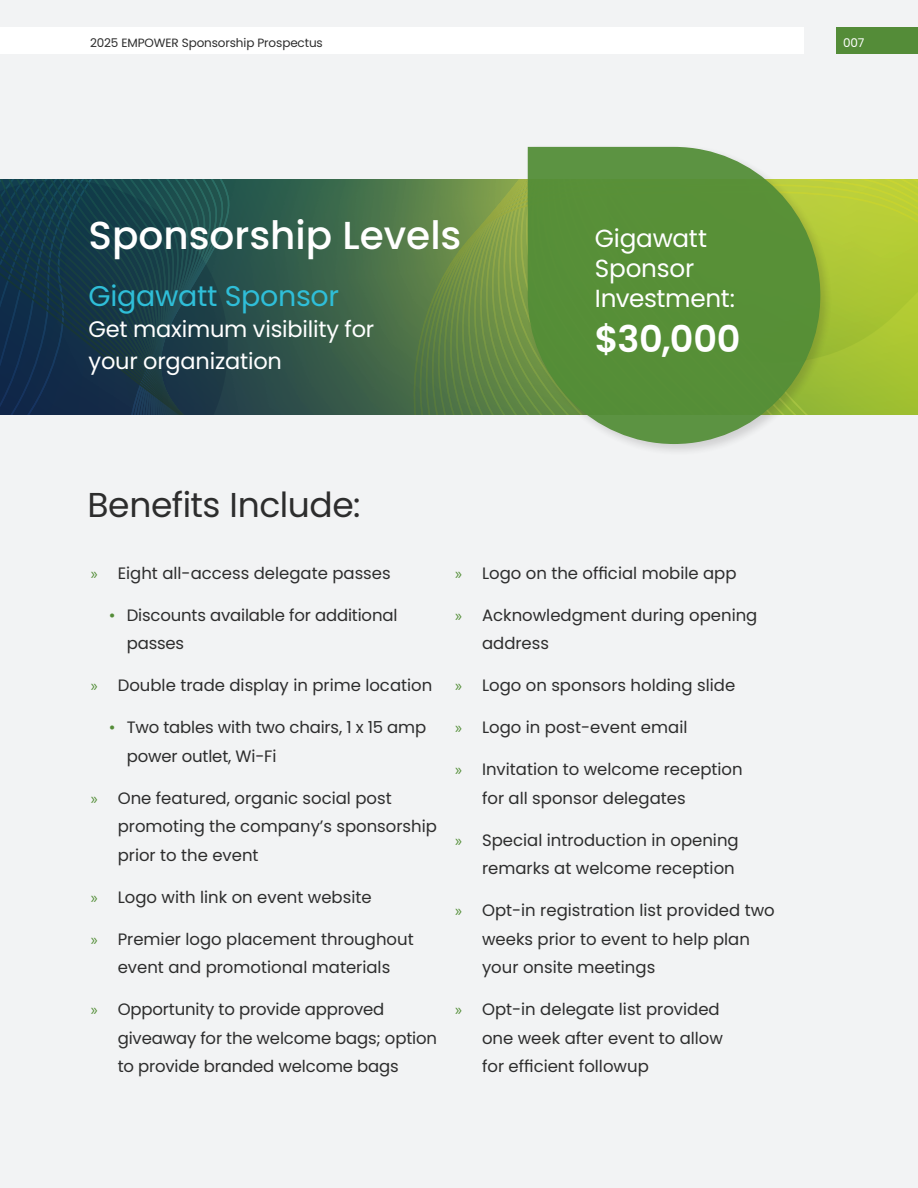
<style>
.page{position:relative;width:918px;height:1188px;background:#f2f3f4}
.page>*{position:absolute;margin:0;border:0;box-sizing:border-box;transform-origin:0 0}
.subhead{font:500 39px "Poppins";color:#fff}
.yes_header{font:600 36.75px "Poppins";color:#fff}
.yes_header-2{font:34.5px "Poppins";letter-spacing:-.01em;color:#2d2d2d}
._2nd_level_body_copy{font:28.5px "Poppins";letter-spacing:-.01em;color:#2fbed8}
.yes_header-3{font:24.75px/30px "Poppins";letter-spacing:-.01em;color:#fff}
._2nd_level_body_copy-2{font:22.5px/31.5px "Poppins";letter-spacing:-.01em;color:#fff}
.t1{font:16.5px/28.5px "Poppins";color:#2d2d2d}
.t2{font:12px "Poppins";letter-spacing:-.01em;color:#2d2d2d}
.t3{font:12px "Poppins";color:#fff}
.s1{font-family:"Myriad Pro";color:#538d37}
.s2{color:#548c38}
</style>
<div class="page">
<div style="left:0;top:179px;width:918px;height:236px;background:linear-gradient(to bottom,#527c4c,#416347)"></div>
<svg style="left:0;top:179px;width:354px;height:236px"></svg>
<svg style="left:414px;top:179px;width:504px;height:236px"></svg>
<svg style="left:0;top:180px;width:228px;height:235px"></svg>
<div style="left:842px;top:388px;width:76px;height:27px;background:#9dbe32"></div>
<div style="left:524px;top:144px;width:309px;height:313px;background:#231f20;opacity:.18"></div>
<svg style="left:528px;top:147px;width:292px;height:297px;fill:#589037"></svg>
<div style="left:836px;top:27px;width:82px;height:27px;background:#548c38"></div>
<div style="left:0;top:27px;width:804px;height:27px;background:#fff"></div>
<p class="t2" style="left:90px;top:36px;width:234px">2025 EMPOWER Sponsorship Prospectus</p>
<p class="t3" style="left:843px;top:36px;width:23px">007</p>
<p class="subhead" style="left:89px;top:213px;width:374px">Sponsorship Levels</p>
<p class="_2nd_level_body_copy" style="left:89px;top:279px;width:252px">Gigawatt Sponsor</p>
<p class="_2nd_level_body_copy-2" style="left:89px;top:314px;width:287px">Get maximum visibility for your organization</p>
<p class="yes_header-2" style="left:87px;top:485px;width:275px">Benefits Include:</p>
<p class="yes_header-3" style="left:595px;top:224px;width:142px">Gigawatt<br>Sponsor<br>Investment:</p>
<p class="yes_header" style="left:595px;top:318px;width:147px">$30,000</p>
<p class="t1" style="left:91px;top:559px;width:302px"><span class="s1">»</span> Eight all-access delegate passes</p>
<p class="t1" style="left:127px;top:601px;width:272px;text-indent:-18px"><span class="s2">•</span> Discounts available for additional passes</p>
<p class="t1" style="left:91px;top:672px;width:343px"><span class="s1">»</span> Double trade display in prime location</p>
<p class="t1" style="left:127px;top:714px;width:301px;text-indent:-18px"><span class="s2">•</span> Two tables with two chairs, 1 x 15 amp power outlet, Wi-Fi</p>
<p class="t1" style="left:118px;top:784px;width:321px;text-indent:-27px"><span class="s1">»</span> One featured, organic social post promoting the company’s sponsorship prior to the event</p>
<p class="t1" style="left:91px;top:883px;width:282px"><span class="s1">»</span> Logo with link on event website</p>
<p class="t1" style="left:91px;top:925px;width:325px;text-align:center"><span class="s1">»</span> Premier logo placement throughout event and promotional materials</p>
<p class="t1" style="left:118px;top:996px;width:321px;text-indent:-27px"><span class="s1">»</span> Opportunity to provide approved giveaway for the welcome bags; option to provide branded welcome bags</p>
<p class="t1" style="left:455px;top:559px;width:283px"><span class="s1">»</span> Logo on the official mobile app</p>
<p class="t1" style="left:482px;top:601px;width:277px;text-indent:-27px"><span class="s1">»</span> Acknowledgment during opening address</p>
<p class="t1" style="left:455px;top:672px;width:282px"><span class="s1">»</span> Logo on sponsors holding slide</p>
<p class="t1" style="left:455px;top:714px;width:234px"><span class="s1">»</span> Logo in post-event email</p>
<p class="t1" style="left:482px;top:756px;width:262px;text-indent:-27px"><span class="s1">»</span> Invitation to welcome reception for all sponsor delegates</p>
<p class="t1" style="left:455px;top:826px;width:285px;text-align:right"><span class="s1">»</span> Special introduction in opening remarks at welcome reception</p>
<p class="t1" style="left:482px;top:897px;width:294px;text-indent:-27px"><span class="s1">»</span> Opt-in registration list provided two weeks prior to event to help plan your onsite meetings</p>
<p class="t1" style="left:482px;top:996px;width:243px;text-indent:-27px"><span class="s1">»</span> Opt-in delegate list provided one week after event to allow for efficient followup</p>
</div>
